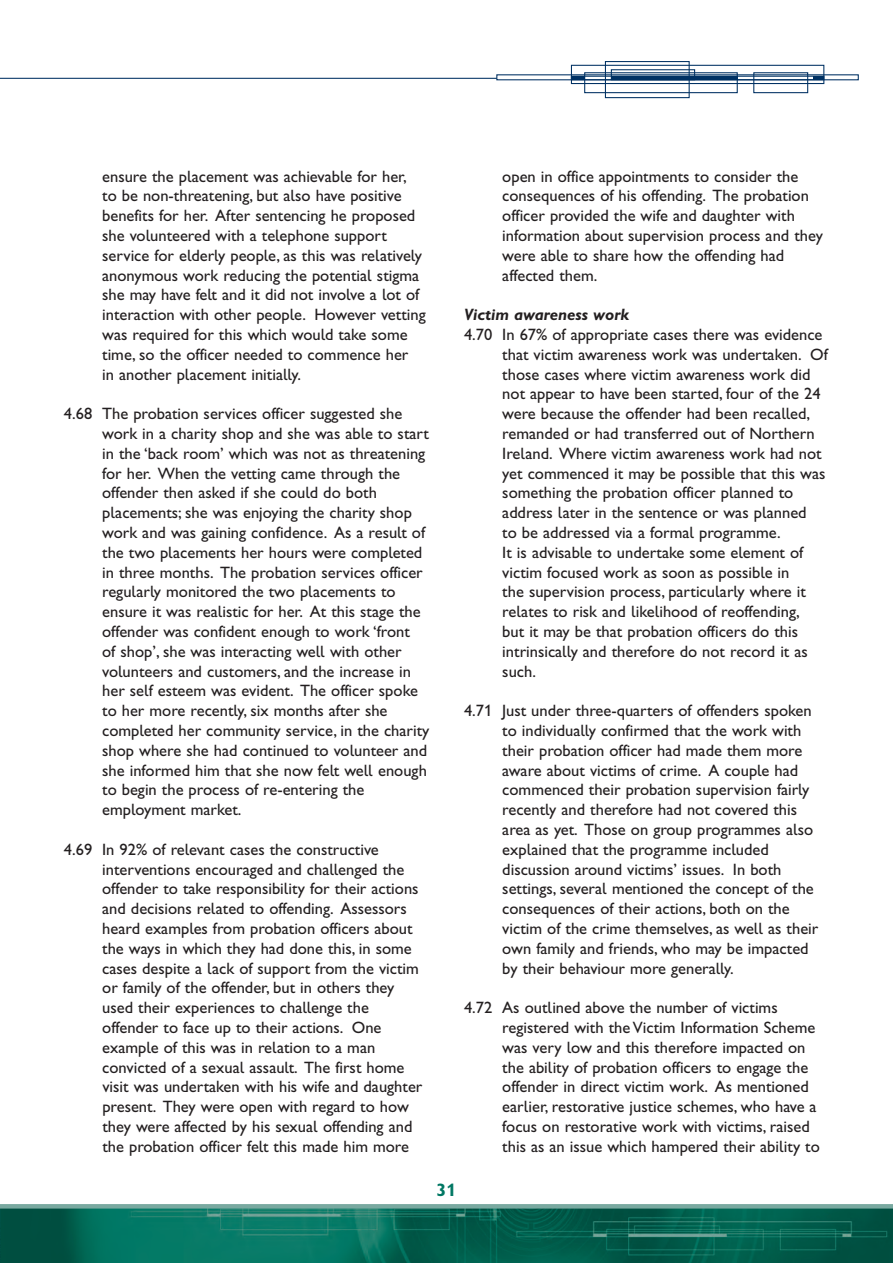
<style>
.page{position:relative;width:893px;height:1263px;background:#fff}
.page>*{position:absolute;margin:0;border:0;box-sizing:border-box;transform-origin:0 0}
.t1{font:18px "Gill Sans Hta Bold Plain";color:#007763}
.t2{font:16.5px/19.8px "Gill Sans Hta";color:#231f20}
.t3{font:16.5px "Gill Sans Hta Bold Italic Plain";color:#231f20}
</style>
<div class="page">
<img style="left:1px;top:1208px;width:892px;height:55px">
<div style="left:605px;top:61px;width:85px;height:37px;border:1px solid #003163"></div>
<div style="left:571px;top:65px;width:253px;height:19px;border:1px solid #003163"></div>
<div style="left:753px;top:72px;width:55px;height:21px;border:1px solid #003163"></div>
<div style="left:584px;top:72px;width:154px;height:21px;border:1px solid #003163"></div>
<div style="left:571px;top:76px;width:253px;height:4px;border:1px solid #003163"></div>
<div style="left:611px;top:69px;width:84px;height:11px;border:1px solid #003163"></div>
<hr style="left:571px;top:76px;width:14px;height:4px;background:#003163">
<hr style="left:611px;top:76px;width:126px;height:4px;background:#003163">
<hr style="left:813px;top:76px;width:11px;height:4px;background:#003163">
<hr style="left:0;top:78px;width:497px;height:1px;background:#003163">
<hr style="left:0;top:1204px;width:893px;height:4px;background:#79a9a0">
<p class="t2" style="left:102px;top:168px;width:325px">ensure the placement was achievable for her,<br>to be non-threatening, but also have positive benefits for her. After sentencing he proposed she volunteered with a telephone support service for elderly people, as this was relatively anonymous work reducing the potential stigma she may have felt and it did not involve a lot of interaction with other people. However vetting was required for this which would take some time, so the officer needed to commence her<br>in another placement initially.</p>
<p class="t2" style="left:102px;top:405px;width:329px;text-indent:-38px">4.68 The probation services officer suggested she work in a charity shop and she was able to start in the ‘back room’ which was not as threatening for her. When the vetting came through the offender then asked if she could do both placements; she was enjoying the charity shop work and was gaining confidence. As a result of the two placements her hours were completed in three months. The probation services officer regularly monitored the two placements to ensure it was realistic for her. At this stage the offender was confident enough to work ‘front<br>of shop’, she was interacting well with other volunteers and customers, and the increase in her self esteem was evident. The officer spoke to her more recently, six months after she completed her community service, in the charity shop where she had continued to volunteer and she informed him that she now felt well enough to begin the process of re-entering the employment market.</p>
<p class="t2" style="left:102px;top:841px;width:322px;text-indent:-38px">4.69 In 92% of relevant cases the constructive interventions encouraged and challenged the offender to take responsibility for their actions and decisions related to offending. Assessors heard examples from probation officers about the ways in which they had done this, in some cases despite a lack of support from the victim or family of the offender, but in others they used their experiences to challenge the offender to face up to their actions. One example of this was in relation to a man convicted of a sexual assault. The first home visit was undertaken with his wife and daughter present. They were open with regard to how they were affected by his sexual offending and the probation officer felt this made him more</p>
<p class="t2" style="left:502px;top:168px;width:322px">open in office appointments to consider the consequences of his offending. The probation officer provided the wife and daughter with information about supervision process and they were able to share how the offending had affected them.</p>
<p class="t3" style="left:464px;top:309px;width:166px">Victim awareness work</p>
<p class="t2" style="left:502px;top:326px;width:327px;text-indent:-38px">4.70 In 67% of appropriate cases there was evidence that victim awareness work was undertaken. Of those cases where victim awareness work did not appear to have been started, four of the 24 were because the offender had been recalled, remanded or had transferred out of Northern Ireland. Where victim awareness work had not yet commenced it may be possible that this was something the probation officer planned to address later in the sentence or was planned<br>to be addressed via a formal programme.<br>It is advisable to undertake some element of victim focused work as soon as possible in<br>the supervision process, particularly where it relates to risk and likelihood of reoffending,<br>but it may be that probation officers do this intrinsically and therefore do not record it as such.</p>
<p class="t2" style="left:502px;top:702px;width:318px;text-indent:-38px">4.71 Just under three-quarters of offenders spoken to individually confirmed that the work with their probation officer had made them more aware about victims of crime. A couple had commenced their probation supervision fairly recently and therefore had not covered this area as yet. Those on group programmes also explained that the programme included discussion around victims’ issues. In both settings, several mentioned the concept of the consequences of their actions, both on the victim of the crime themselves, as well as their own family and friends, who may be impacted by their behaviour more generally.</p>
<p class="t2" style="left:502px;top:999px;width:319px;text-indent:-38px">4.72 As outlined above the number of victims registered with the Victim Information Scheme was very low and this therefore impacted on the ability of probation officers to engage the offender in direct victim work. As mentioned earlier, restorative justice schemes, who have a focus on restorative work with victims, raised this as an issue which hampered their ability to</p>
<p class="t1" style="left:437px;top:1184px;width:21px">31</p>
</div>
